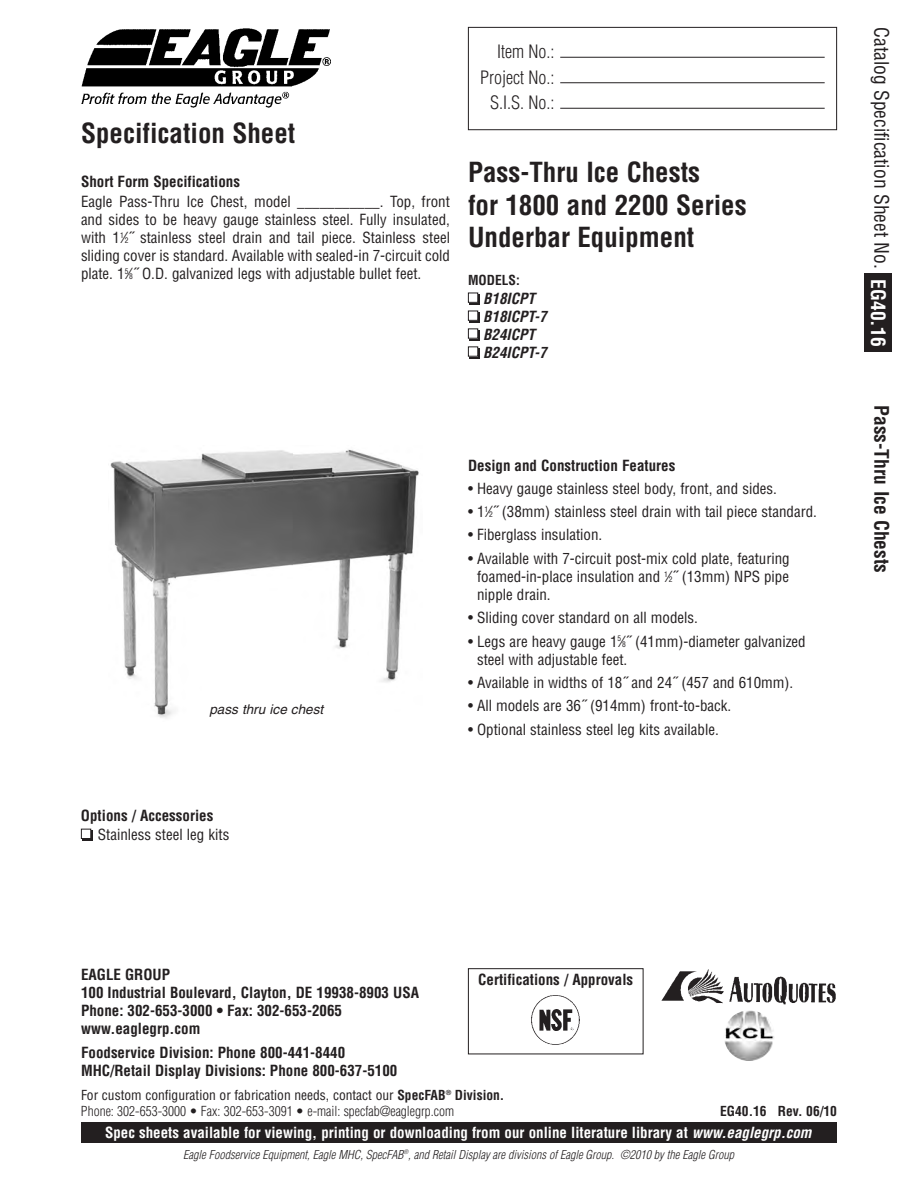
<style>
.page{position:relative;width:918px;height:1188px;background:#fff}
.page>*{position:absolute;margin:0;border:0;box-sizing:border-box;transform-origin:0 0}
.t1{font:700 condensed 27px/32.4px "Helvetica";color:#231f20}
.t2{font:condensed 19.5px "Helvetica";color:#231f20}
.t3{font:700 condensed 19.5px "Helvetica";color:#231f20}
.t4{font:300 condensed 18px/25.5px "Helvetica";color:#231f20;text-align:right}
.t5{font:condensed 15px/18px "Helvetica";color:#231f20;text-align:justify}
.t6{font:700 condensed 15px/18px "Helvetica";color:#231f20}
.t7{font:700 condensed 15px "Helvetica";color:#fff}
.t8{font:italic 700 condensed 15px/18px "Helvetica";color:#231f20}
.t9{font:300 condensed 13.5px/16.2px "Helvetica";color:#231f20}
.t10{font:700 condensed 13.5px "Helvetica";color:#231f20}
.t11{font:italic 13.5px "Helvetica";color:#231f20}
.t12{font:italic 300 condensed 12px "Helvetica";color:#231f20}
.s1{font-size:7.5px}
.s2{font-weight:700;color:#fff}
.s3{font-weight:400}
.s4{font-weight:700}
.s5{font-style:italic}
</style>
<div class="page">
<div style="left:864px;top:274px;width:28px;height:78px;background:#231f20"></div>
<div style="left:468px;top:27px;width:369px;height:103px;border:1px solid #231f20"></div>
<hr style="left:560px;top:82px;width:265px;height:1px;background:#231f20">
<hr style="left:560px;top:57px;width:265px;height:1px;background:#231f20">
<hr style="left:560px;top:108px;width:265px;height:1px;background:#231f20">
<img style="left:81px;top:28px;width:250px;height:79px">
<div style="left:81px;top:1122px;width:756px;height:21px;background:#231f20"></div>
<div style="left:82px;top:830px;width:11px;height:10px;background:#231f20"></div>
<div style="left:81px;top:829px;width:10px;height:9px;background:#fff"></div>
<div style="left:81px;top:829px;width:10px;height:10px;border:1px solid #231f20"></div>
<svg style="left:724px;top:1010px;width:51px;height:51px"></svg>
<img style="left:724px;top:1011px;width:51px;height:49px;border-radius:50%">
<img style="left:662px;top:969px;width:174px;height:35px">
<div style="left:470px;top:294px;width:10px;height:10px;background:#231f20"></div>
<div style="left:468px;top:293px;width:10px;height:9px;background:#fff"></div>
<div style="left:468px;top:293px;width:10px;height:10px;border:1px solid #231f20"></div>
<div style="left:470px;top:312px;width:10px;height:10px;background:#231f20"></div>
<div style="left:468px;top:311px;width:10px;height:9px;background:#fff"></div>
<div style="left:468px;top:311px;width:10px;height:10px;border:1px solid #231f20"></div>
<img style="left:110px;top:449px;width:309px;height:269px">
<div style="left:468px;top:968px;width:175px;height:86px;border:1px solid #231f20"></div>
<img style="left:531px;top:994px;width:50px;height:51px;border-radius:50%">
<div style="left:470px;top:330px;width:10px;height:10px;background:#231f20"></div>
<div style="left:468px;top:329px;width:10px;height:9px;background:#fff"></div>
<div style="left:468px;top:328px;width:10px;height:11px;border:1px solid #231f20"></div>
<div style="left:470px;top:348px;width:10px;height:10px;background:#231f20"></div>
<div style="left:468px;top:347px;width:10px;height:9px;background:#fff"></div>
<div style="left:468px;top:346px;width:10px;height:11px;border:1px solid #231f20"></div>
<h1 class="t1" style="left:81px;top:117px;width:216px">Specification Sheet</h1>
<p class="t6" style="left:81px;top:173px;width:161px">Short Form Specifications</p>
<p class="t5" style="left:81px;top:193px;width:371px">Eagle Pass-Thru Ice Chest, model ___________. Top, front and sides to be heavy gauge stainless steel. Fully insulated, with 1<sup>1</sup>⁄<span class="s1">2</span>˝ stainless steel drain and tail piece. Stainless steel sliding cover is standard. Available with sealed-in 7-circuit cold plate. 1<sup>5</sup>⁄<span class="s1">8</span>˝ O.D. galvanized legs with adjustable bullet feet.</p>
<p class="t4" style="left:480px;top:39px;width:76px">Item No.:<br>Project No.:<br>S.I.S. No.:</p>
<h1 class="t1" style="left:468px;top:157px;width:280px">Pass-Thru Ice Chests<br>for 1800 and 2200 Series<br>Underbar Equipment</h1>
<p class="t10" style="left:468px;top:272px;width:53px">MODELS:</p>
<p class="t8" style="left:483px;top:290px;width:65px">B18ICPT<br>B18ICPT-7<br>B24ICPT<br>B24ICPT-7</p>
<p class="t11" style="left:209px;top:705px;width:115px">pass thru ice chest</p>
<p class="t6" style="left:81px;top:807px;width:134px">Options / Accessories</p>
<p class="t5" style="left:98px;top:826px;width:133px">Stainless steel leg kits</p>
<p class="t6" style="left:468px;top:457px;width:209px">Design and Construction Features</p>
<p class="t5" style="left:468px;top:479px;width:310px">• Heavy gauge stainless steel body, front, and sides.</p>
<p class="t5" style="left:468px;top:503px;width:350px">• 1<sup>1</sup>⁄<span class="s1">2</span>˝ (38mm) stainless steel drain with tail piece standard.</p>
<p class="t5" style="left:468px;top:526px;width:136px">• Fiberglass insulation.</p>
<p class="t5" style="left:477px;top:550px;width:314px;text-indent:-9px">• Available with 7-circuit post-mix cold plate, featuring foamed-in-place insulation and <sup>1</sup>⁄<span class="s1">2</span>˝ (13mm) NPS pipe nipple drain.</p>
<p class="t5" style="left:468px;top:609px;width:231px">• Sliding cover standard on all models.</p>
<p class="t5" style="left:477px;top:632px;width:330px;text-indent:-9px">• Legs are heavy gauge 1<sup>5</sup>⁄<span class="s1">8</span>˝ (41mm)-diameter galvanized steel with adjustable feet.</p>
<p class="t5" style="left:468px;top:674px;width:327px">• Available in widths of 18˝ and 24˝ (457 and 610mm).</p>
<p class="t5" style="left:468px;top:697px;width:265px">• All models are 36˝ (914mm) front-to-back.</p>
<p class="t5" style="left:468px;top:721px;width:252px">• Optional stainless steel leg kits available.</p>
<h2 class="t2" style="left:893px;top:27px;width:321px;rotate:90deg">Catalog Specification Sheet No. <span class="s2">EG40.16</span></h2>
<h2 class="t3" style="left:893px;top:405px;width:169px;rotate:90deg">Pass-Thru Ice Chests</h2>
<p class="t6" style="left:81px;top:965px;width:340px">EAGLE GROUP<br>100 Industrial Boulevard, Clayton, DE 19938-8903 USA<br>Phone: 302-653-3000 • Fax: 302-653-2065 www.eaglegrp.com</p>
<p class="t6" style="left:81px;top:1044px;width:318px">Foodservice Division: Phone 800-441-8440<br>MHC/Retail Display Divisions: Phone 800-637-5100</p>
<p class="t6" style="left:478px;top:971px;width:156px">Certifications / Approvals</p>
<p class="t9" style="left:81px;top:1087px;width:425px"><span class="s3">For custom configuration or fabrication needs, contact our</span> <span class="s4">SpecFAB</span><sup>®</sup> <span class="s4">Division.<br></span>Phone: 302-653-3000 • Fax: 302-653-3091 • e-mail: specfab@eaglegrp.com</p>
<p class="t10" style="left:720px;top:1103px;width:118px">EG40.16 Rev. 06/10</p>
<p class="t7" style="left:105px;top:1124px;width:708px">Spec sheets available for viewing, printing or downloading from our online literature library at <span class="s5">www.eaglegrp.com</span></p>
<p class="t12" style="left:183px;top:1148px;width:552px">Eagle Foodservice Equipment, Eagle MHC, SpecFAB<sup>®</sup>, and Retail Display are divisions of Eagle Group. ©2010 by the Eagle Group</p>
</div>
